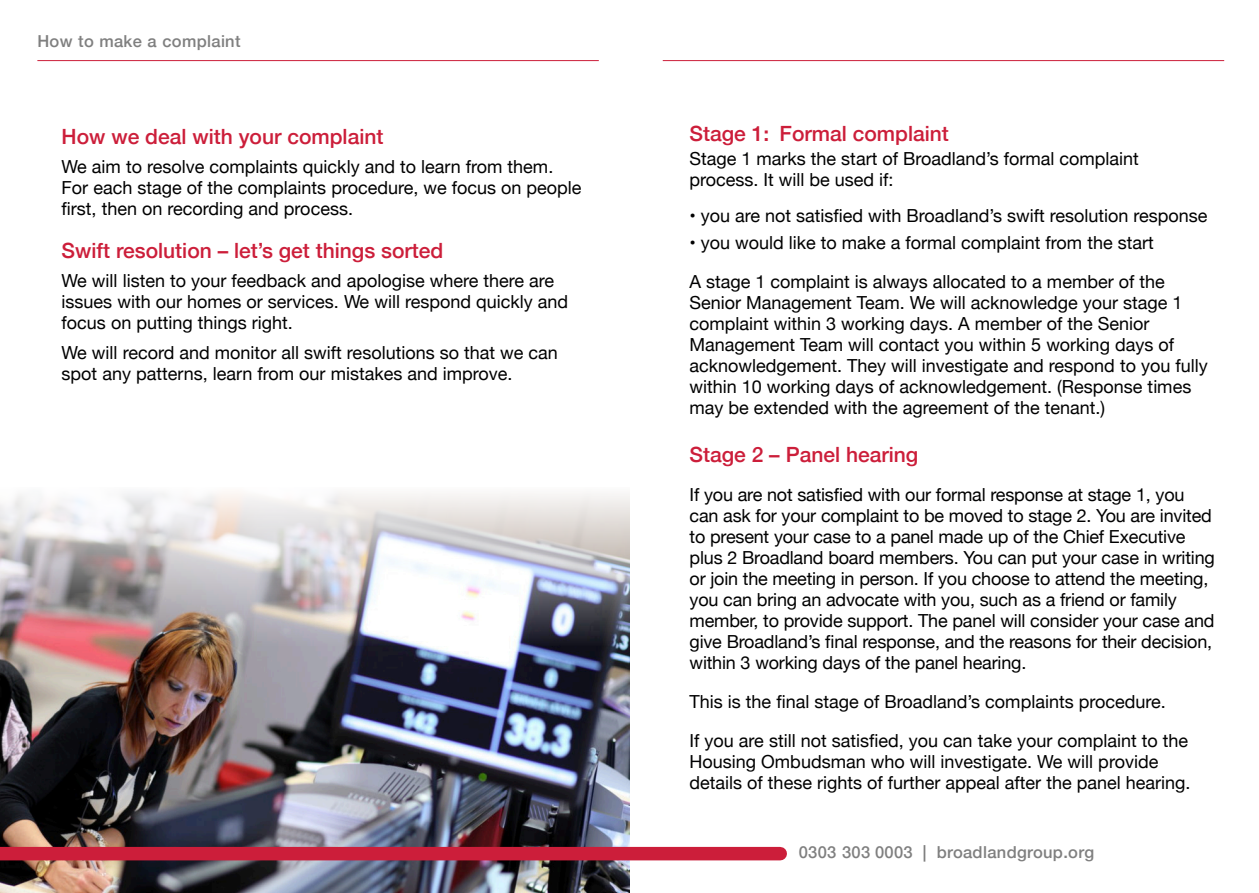
<style>
.page{position:relative;width:1259px;height:893px;background:#fff}
.page>*{position:absolute;margin:0;border:0;box-sizing:border-box;transform-origin:0 0}
.t1{font:500 21px "Helvetica Neue";color:#cc1e3a}
.t2{font:18px/21px "Helvetica Neue";color:#000001}
.t3{font:500 16.5px "Helvetica Neue";letter-spacing:.02em;color:#7f7f7f}
</style>
<div class="page">
<img style="left:0;top:646px;width:629px;height:247px">
<hr style="left:37px;top:60px;width:562px;height:1px;background:#cc1e3a">
<div style="left:0;top:847px;width:780px;height:13px;background:#cc1e3a"></div>
<img style="left:0;top:493px;width:630px;height:153px">
<hr style="left:663px;top:60px;width:561px;height:1px;background:#cc1e3a">
<p class="t3" style="left:37px;top:31px;width:205px">How to make a complaint</p>
<p class="t1" style="left:62px;top:123px;width:323px">How we deal with your complaint</p>
<p class="t2" style="left:62px;top:156px;width:521px">We aim to resolve complaints quickly and to learn from them.<br>For each stage of the complaints procedure, we focus on people first, then on recording and process.</p>
<p class="t1" style="left:62px;top:237px;width:383px">Swift resolution – let’s get things sorted</p>
<p class="t2" style="left:62px;top:270px;width:508px">We will listen to your feedback and apologise where there are issues with our homes or services. We will respond quickly and focus on putting things right.</p>
<p class="t2" style="left:62px;top:342px;width:498px">We will record and monitor all swift resolutions so that we can spot any patterns, learn from our mistakes and improve.</p>
<p class="t1" style="left:689px;top:120px;width:261px">Stage 1: Formal complaint</p>
<p class="t2" style="left:689px;top:148px;width:451px">Stage 1 marks the start of Broadland’s formal complaint process. It will be used if:</p>
<p class="t2" style="left:689px;top:205px;width:519px">• you are not satisfied with Broadland’s swift resolution response</p>
<p class="t2" style="left:689px;top:223px;width:477px;line-height:39px">• you would like to make a formal complaint from the start<br>A stage 1 complaint is always allocated to a member of the</p>
<p class="t2" style="left:689px;top:292px;width:519px">Senior Management Team. We will acknowledge your stage 1 complaint within 3 working days. A member of the Senior Management Team will contact you within 5 working days of acknowledgement. They will investigate and respond to you fully within 10 working days of acknowledgement. (Response times may be extended with the agreement of the tenant.)</p>
<p class="t1" style="left:689px;top:441px;width:230px">Stage 2 – Panel hearing</p>
<p class="t2" style="left:689px;top:484px;width:527px">If you are not satisfied with our formal response at stage 1, you can ask for your complaint to be moved to stage 2. You are invited to present your case to a panel made up of the Chief Executive plus 2 Broadland board members. You can put your case in writing or join the meeting in person. If you choose to attend the meeting, you can bring an advocate with you, such as a friend or family member, to provide support. The panel will consider your case and give Broadland’s final response, and the reasons for their decision, within 3 working days of the panel hearing.</p>
<p class="t2" style="left:689px;top:682px;width:500px;line-height:39px">This is the final stage of Broadland’s complaints procedure.<br>If you are still not satisfied, you can take your complaint to the</p>
<p class="t2" style="left:689px;top:751px;width:502px">Housing Ombudsman who will investigate. We will provide details of these rights of further appeal after the panel hearing.</p>
<p class="t3" style="left:798px;top:842px;width:297px">0303 303 0003 | broadlandgroup.org</p>
</div>
